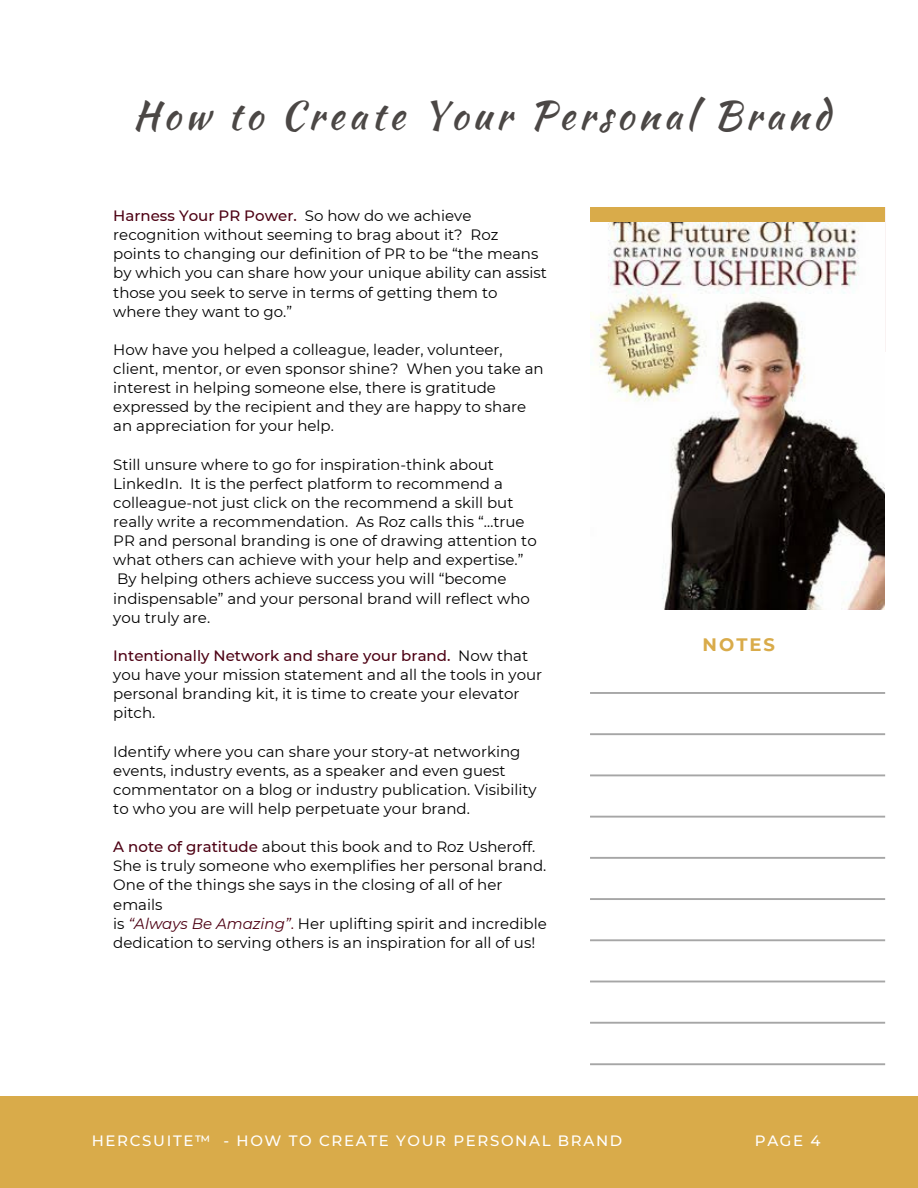
<style>
.page{position:relative;width:918px;height:1188px;background:#fff}
.page>*{position:absolute;margin:0;border:0;box-sizing:border-box;transform-origin:0 0}
.t1{font:39px "Kaushan Script";letter-spacing:.11em;color:#4b4745}
.t2{font:700 18px "Montserrat";letter-spacing:.11em;color:#d9ab4a}
.t3{font:15px/19.2px "Montserrat";color:#000}
.t4{font:500 15px "Montserrat";letter-spacing:.11em;color:#fff}
.s1{font-weight:500;color:#4d0013}
.s2{font-style:italic;color:#4d0013}
.s3{color:#4d0013}
</style>
<div class="page">
<div style="left:0;top:1096px;width:918px;height:92px;background:#d9ab4a"></div>
<div style="left:590px;top:207px;width:295px;height:15px;background:#d9ab4a"></div>
<img style="left:590px;top:223px;width:295px;height:387px">
<svg style="left:590px;top:692px;width:295px;height:2px"></svg>
<svg style="left:590px;top:733px;width:295px;height:2px"></svg>
<svg style="left:590px;top:774px;width:295px;height:2px"></svg>
<svg style="left:590px;top:816px;width:295px;height:2px"></svg>
<svg style="left:590px;top:857px;width:295px;height:2px"></svg>
<svg style="left:590px;top:981px;width:295px;height:1px"></svg>
<svg style="left:590px;top:1022px;width:295px;height:2px"></svg>
<svg style="left:590px;top:1063px;width:295px;height:2px"></svg>
<svg style="left:590px;top:898px;width:295px;height:2px"></svg>
<svg style="left:590px;top:939px;width:295px;height:2px"></svg>
<p class="t1" style="left:133px;top:87px;width:699px">How to Create Your Personal Brand</p>
<p class="t3" style="left:113px;top:206px;width:435px"><span class="s1">Harness Your PR Power.</span> So how do we achieve recognition without seeming to brag about it? Roz points to changing our definition of PR to be “the means by which you can share how your unique ability can assist those you seek to serve in terms of getting them to where they want to go.”</p>
<p class="t3" style="left:113px;top:340px;width:391px">How have you helped a colleague, leader, volunteer,</p>
<p class="t3" style="left:113px;top:359px;width:432px">client, mentor, or even sponsor shine? When you take an interest in helping someone else, there is gratitude expressed by the recipient and they are happy to share an appreciation for your help.</p>
<p class="t3" style="left:113px;top:455px;width:425px">Still unsure where to go for inspiration-think about LinkedIn. It is the perfect platform to recommend a colleague-not just click on the recommend a skill but really write a recommendation. As Roz calls this “…true PR and personal branding is one of drawing attention to what others can achieve with your help and expertise.” By helping others achieve success you will “become indispensable” and your personal brand will reflect who you truly are.</p>
<p class="t3" style="left:113px;top:646px;width:430px"><span class="s1">Intentionally Network and share your brand.</span> Now that you have your mission statement and all the tools in your personal branding kit, it is time to create your elevator pitch.</p>
<p class="t3" style="left:113px;top:742px;width:425px">Identify where you can share your story-at networking events, industry events, as a speaker and even guest commentator on a blog or industry publication. Visibility to who you are will help perpetuate your brand.</p>
<p class="t3" style="left:113px;top:837px;width:435px"><span class="s1">A note of gratitude</span> about this book and to Roz Usheroff.<br>She is truly someone who exemplifies her personal brand.<br>One of the things she says in the closing of all of her emails</p>
<p class="t3" style="left:113px;top:914px;width:435px">is <span class="s2">“Always Be Amazing”</span><span class="s3">.</span> Her uplifting spirit and incredible dedication to serving others is an inspiration for all of us!</p>
<p class="t2" style="left:703px;top:634px;width:74px">NOTES</p>
<p class="t4" style="left:92px;top:1132px;width:532px">HERCSUITE™ - HOW TO CREATE YOUR PERSONAL BRAND</p>
<p class="t4" style="left:755px;top:1132px;width:67px">PAGE 4</p>
</div>
